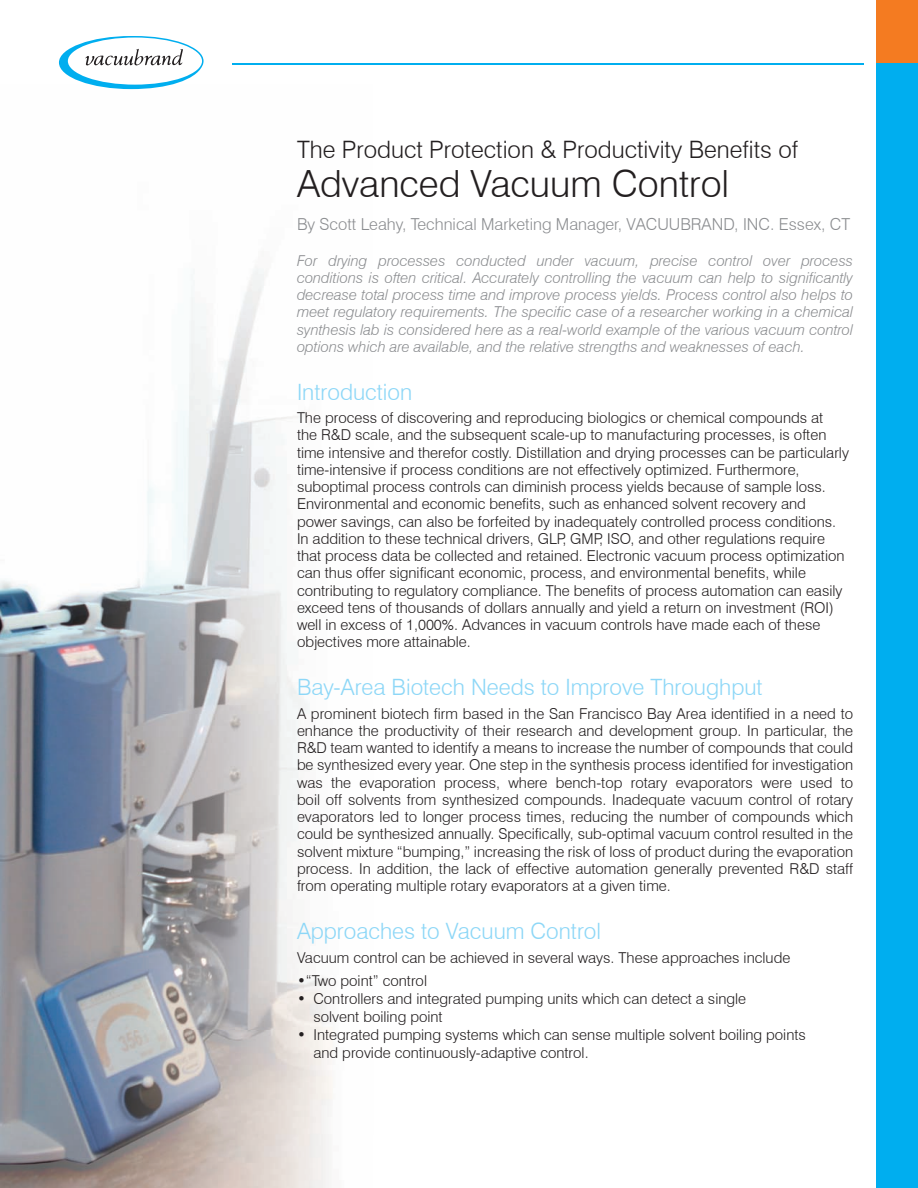
<style>
.page{position:relative;width:918px;height:1188px;background:#fff}
.page>*{position:absolute;margin:0;border:0;box-sizing:border-box;transform-origin:0 0}
.t1{font:300 37.5px "Swiss 721 BT";color:#231f20}
.t2{font:300 24px "Swiss 721 BT";color:#231f20}
.t3{font:300 22.5px "Swiss 721 BT";color:#8dd7f7}
.t4{font:300 16.5px "Swiss 721 BT";color:#8b8d90}
.t5{font:300 15px/17.2px "Swiss 721 BT";color:#231f20}
.t6{font:italic 300 15px/17.2px "Swiss 721 BT";color:#8b8d90;text-align:justify}
</style>
<div class="page">
<img style="left:0;top:89px;width:333px;height:1099px">
<svg style="left:59px;top:36px;width:144px;height:53px"></svg>
<hr style="left:232px;top:63px;width:632px;height:1px;background:#00aeef">
<div style="left:876px;top:63px;width:42px;height:1125px;background:#00aeef"></div>
<div style="left:877px;top:0;width:41px;height:63px;background:#f47b21"></div>
<h2 class="t2" style="left:297px;top:135px;width:503px">The Product Protection &amp; Productivity Benefits of</h2>
<h1 class="t1" style="left:297px;top:161px;width:434px">Advanced Vacuum Control</h1>
<p class="t4" style="left:297px;top:215px;width:555px">By Scott Leahy, Technical Marketing Manager, VACUUBRAND, INC. Essex, CT</p>
<p class="t6" style="left:297px;top:252px;width:558px">For drying processes conducted under vacuum, precise control over process conditions is often critical. Accurately controlling the vacuum can help to significantly decrease total process time and improve process yields. Process control also helps to meet regulatory requirements. The specific case of a researcher working in a chemical synthesis lab is considered here as a real-world example of the various vacuum control options which are available, and the relative strengths and weaknesses of each.</p>
<h3 class="t3" style="left:297px;top:378px;width:117px">Introduction</h3>
<p class="t5" style="left:297px;top:409px;width:554px">The process of discovering and reproducing biologics or chemical compounds at<br>the R&amp;D scale, and the subsequent scale-up to manufacturing processes, is often time intensive and therefor costly. Distillation and drying processes can be particularly time-intensive if process conditions are not effectively optimized. Furthermore, suboptimal process controls can diminish process yields because of sample loss.<br>Environmental and economic benefits, such as enhanced solvent recovery and power savings, can also be forfeited by inadequately controlled process conditions.<br>In addition to these technical drivers, GLP, GMP, ISO, and other regulations require that process data be collected and retained. Electronic vacuum process optimization can thus offer significant economic, process, and environmental benefits, while contributing to regulatory compliance. The benefits of process automation can easily exceed tens of thousands of dollars annually and yield a return on investment (ROI) well in excess of 1,000%. Advances in vacuum controls have made each of these objectives more attainable.</p>
<h3 class="t3" style="left:297px;top:674px;width:467px">Bay-Area Biotech Needs to Improve Throughput</h3>
<p class="t5" style="left:297px;top:705px;width:558px;text-align:justify">A prominent biotech firm based in the San Francisco Bay Area identified in a need to enhance the productivity of their research and development group. In particular, the R&amp;D team wanted to identify a means to increase the number of compounds that could be synthesized every year. One step in the synthesis process identified for investigation was the evaporation process, where bench-top rotary evaporators were used to boil off solvents from synthesized compounds. Inadequate vacuum control of rotary evaporators led to longer process times, reducing the number of compounds which could be synthesized annually. Specifically, sub-optimal vacuum control resulted in the solvent mixture “bumping,” increasing the risk of loss of product during the evaporation process. In addition, the lack of effective automation generally prevented R&amp;D staff from operating multiple rotary evaporators at a given time.</p>
<h3 class="t3" style="left:297px;top:918px;width:306px">Approaches to Vacuum Control</h3>
<p class="t5" style="left:297px;top:949px;width:495px">Vacuum control can be achieved in several ways. These approaches include</p>
<p class="t5" style="left:297px;top:972px;width:132px">• “Two point” control</p>
<p class="t5" style="left:314px;top:989px;width:434px;line-height:18px;text-indent:-16px">• Controllers and integrated pumping units which can detect a single solvent boiling point</p>
<p class="t5" style="left:314px;top:1025px;width:494px;line-height:18px;text-indent:-16px">• Integrated pumping systems which can sense multiple solvent boiling points and provide continuously-adaptive control.</p>
</div>
